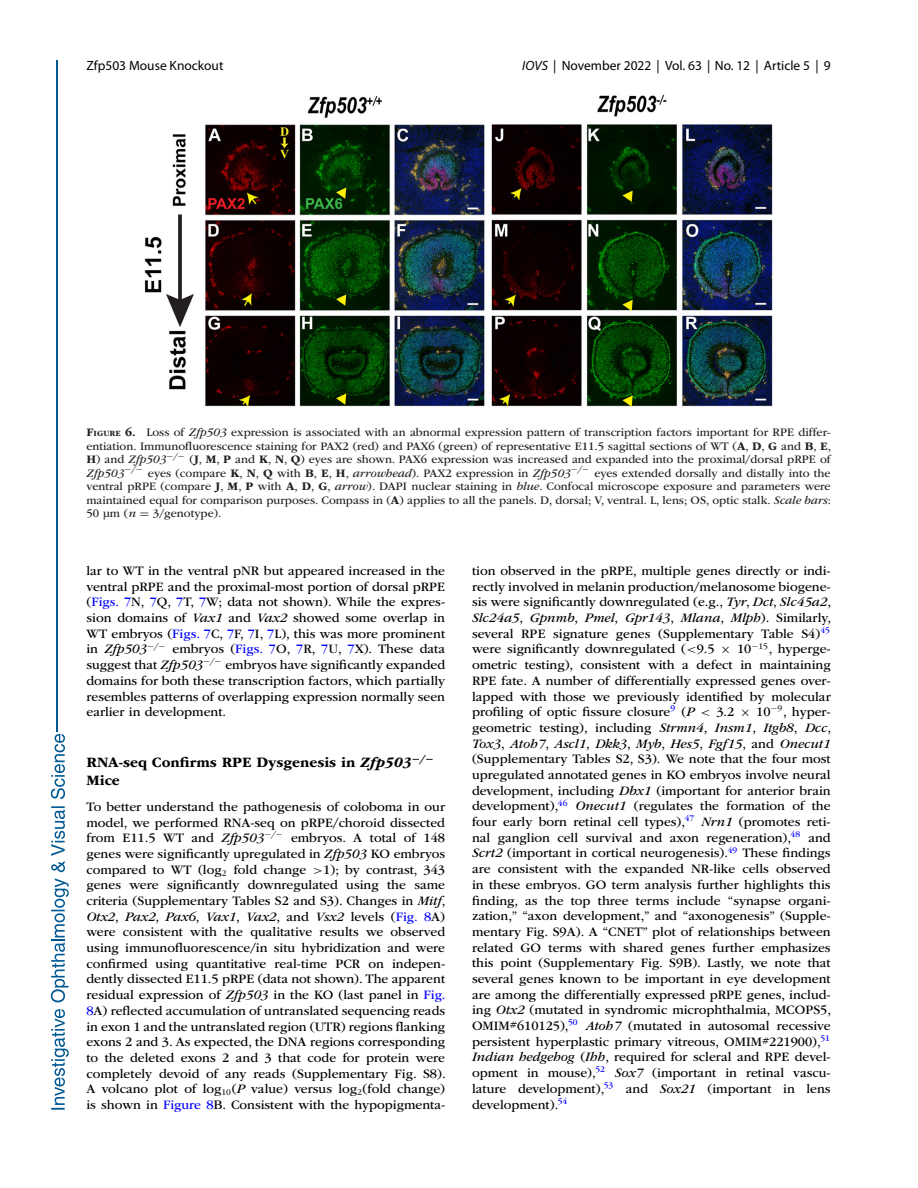
<style>
.page{position:relative;width:918px;height:1188px;background:#fff}
.page>*{position:absolute;margin:0;border:0;box-sizing:border-box;transform-origin:0 0}
.t1{font:700 15px/18px "ITC Garamond Std";color:#000}
.t2{font:13.5px/15.8px "ITC Garamond Std";color:#000;text-align:justify}
.t3{font:13.5px "Myriad Pro";color:#000}
.t4{font:12px/13.5px "ITC Garamond Std";color:#231f20;text-align:justify}
.s1{font-style:italic}
.s2{font-weight:700}
.s3{font-weight:700;font-size:8.4px}
.s4{font-family:"MTSY"}
.s5{color:#00f}
.s6{font-family:"RMTMI"}
</style>
<div class="page">
<hr style="left:57px;top:60px;width:1px;height:672px;background:#005892">
<svg style="left:51px;top:734px;width:18px;height:376px"></svg>
<img style="left:144px;top:94px;width:629px;height:314px">
<p class="t3" style="left:86px;top:57px;width:139px">Zfp503 Mouse Knockout</p>
<p class="t3" style="left:522px;top:57px;width:310px"><span class="s1">IOVS</span> | November 2022 | Vol. 63 | No. 12 | Article 5 | 9</p>
<p class="t4" style="left:86px;top:427px;width:746px"><span class="s2">F</span><span class="s3">IGURE</span> <span class="s2">6.</span> Loss of <span class="s1">Zfp503</span> expression is associated with an abnormal expression pattern of transcription factors important for RPE differ&shy;entiation. Immunofluorescence staining for PAX2 (red) and PAX6 (green) of representative E11.5 sagittal sections of WT (<span class="s2">A</span>, <span class="s2">D</span>, <span class="s2">G</span> and <span class="s2">B</span>, <span class="s2">E</span>, <span class="s2">H</span>) and <span class="s1">Zfp503</span><sup>−</sup><sup>/</sup><sup>−</sup> (<span class="s2">J</span>, <span class="s2">M</span>, <span class="s2">P</span> and <span class="s2">K</span>, <span class="s2">N</span>, <span class="s2">Q</span>) eyes are shown. PAX6 expression was increased and expanded into the proximal/dorsal pRPE of <span class="s1">Zfp503</span><sup>−</sup><sup>/</sup><sup>−</sup> eyes (compare <span class="s2">K</span>, <span class="s2">N</span>, <span class="s2">Q</span> with <span class="s2">B</span>, <span class="s2">E</span>, <span class="s2">H</span>, <span class="s1">arrowhead</span>). PAX2 expression in <span class="s1">Zfp503</span><sup>−</sup><sup>/</sup><sup>−</sup> eyes extended dorsally and distally into the ventral pRPE (compare <span class="s2">J</span>, <span class="s2">M</span>, <span class="s2">P</span> with <span class="s2">A</span>, <span class="s2">D</span>, <span class="s2">G</span>, <span class="s1">arrow</span>). DAPI nuclear staining in <span class="s1">blue</span>. Confocal microscope exposure and parameters were maintained equal for comparison purposes. Compass in (<span class="s2">A</span>) applies to all the panels. D, dorsal; V, ventral. L, lens; OS, optic stalk. <span class="s1">Scale bars</span>:<br>50 μm (<span class="s1">n</span> <span class="s4">=</span> 3/genotype).</p>
<p class="t2" style="left:86px;top:564px;width:360px">lar to WT in the ventral pNR but appeared increased in the ventral pRPE and the proximal-most portion of dorsal pRPE (<span class="s5">Figs. 7</span>N, <span class="s5">7</span>Q, <span class="s5">7</span>T, <span class="s5">7</span>W; data not shown). While the expres&shy;sion domains of <span class="s1">Vax1</span> and <span class="s1">Vax2</span> showed some overlap in WT embryos (<span class="s5">Figs. 7</span>C, <span class="s5">7</span>F, <span class="s5">7</span>I, <span class="s5">7</span>L), this was more prominent in <span class="s1">Zfp503</span><sup>−</sup><sup>/</sup><sup>−</sup> embryos (<span class="s5">Figs. 7</span>O, <span class="s5">7</span>R, <span class="s5">7</span>U, <span class="s5">7</span>X). These data suggest that <span class="s1">Zfp503</span><sup>−</sup><sup>/</sup><sup>−</sup> embryos have significantly expanded domains for both these transcription factors, which partially resembles patterns of overlapping expression normally seen earlier in development.</p>
<p class="t1" style="left:86px;top:755px;width:349px">RNA-seq Confirms RPE Dysgenesis in <span class="s1">Zfp503</span><sup>−</sup><sup>/</sup><sup>−<br></sup>Mice</p>
<p class="t2" style="left:86px;top:800px;width:361px">To better understand the pathogenesis of coloboma in our model, we performed RNA-seq on pRPE/choroid dissected from E11.5 WT and <span class="s1">Zfp503</span><sup>−</sup><sup>/</sup><sup>−</sup> embryos. A total of 148 genes were significantly upregulated in <span class="s1">Zfp503</span> KO embryos compared to WT (log<sub>2</sub> fold change <span class="s6">&gt;</span>1); by contrast, 343 genes were significantly downregulated using the same criteria (Supplementary Tables S2 and S3). Changes in <span class="s1">Mitf</span>, <span class="s1">Otx2</span>, <span class="s1">Pax2</span>, <span class="s1">Pax6</span>, <span class="s1">Vax1</span>, <span class="s1">Vax2</span>, and <span class="s1">Vsx2</span> levels (<span class="s5">Fig. 8</span>A) were consistent with the qualitative results we observed using immunofluorescence/in situ hybridization and were confirmed using quantitative real-time PCR on indepen&shy;dently dissected E11.5 pRPE (data not shown). The apparent residual expression of <span class="s1">Zfp503</span> in the KO (last panel in <span class="s5">Fig.<br>8</span>A) reflected accumulation of untranslated sequencing reads in exon 1 and the untranslated region (UTR) regions flanking exons 2 and 3. As expected, the DNA regions corresponding to the deleted exons 2 and 3 that code for protein were completely devoid of any reads (Supplementary Fig. S8).<br>A volcano plot of log<sub>10</sub>(<span class="s1">P</span> value) versus log<sub>2</sub>(fold change) is shown in <span class="s5">Figure 8</span>B. Consistent with the hypopigmenta-</p>
<p class="t2" style="left:472px;top:564px;width:361px">tion observed in the pRPE, multiple genes directly or indi&shy;rectly involved in melanin production/melanosome biogene&shy;sis were significantly downregulated (e.g., <span class="s1">Tyr</span>, <span class="s1">Dct</span>, <span class="s1">Slc45a2</span>, <span class="s1">Slc24a5</span>, <span class="s1">Gpnmb</span>, <span class="s1">Pmel</span>, <span class="s1">Gpr143</span>, <span class="s1">Mlana</span>, <span class="s1">Mlph</span>). Similarly, several RPE signature genes (Supplementary Table S4)<sup>45 </sup>were significantly downregulated (<span class="s6">&lt;</span>9.5 <span class="s4">×</span> 10<sup>−</sup><sup>15</sup>, hyperge&shy;ometric testing), consistent with a defect in maintaining RPE fate. A number of differentially expressed genes over&shy;lapped with those we previously identified by molecular profiling of optic fissure closure<sup>9</sup> (<span class="s1">P</span> <span class="s6">&lt;</span> 3.2 <span class="s4">×</span> 10<sup>−</sup><sup>9</sup>, hyper&shy;geometric testing), including <span class="s1">Strmn4</span>, <span class="s1">Insm1</span>, <span class="s1">Itgb8</span>, <span class="s1">Dcc</span>, <span class="s1">Tox3</span>, <span class="s1">Atoh7</span>, <span class="s1">Ascl1</span>, <span class="s1">Dkk3</span>, <span class="s1">Myb</span>, <span class="s1">Hes5</span>, <span class="s1">Fgf15</span>, and <span class="s1">Onecut1 </span>(Supplementary Tables S2, S3)<span class="s1">.</span> We note that the four most upregulated annotated genes in KO embryos involve neural development, including <span class="s1">Dbx1</span> (important for anterior brain development),<sup>46</sup> <span class="s1">Onecut1</span> (regulates the formation of the four early born retinal cell types),<sup>47</sup> <span class="s1">Nrn1</span> (promotes reti&shy;nal ganglion cell survival and axon regeneration),<sup>48</sup> and <span class="s1">Scrt2</span> (important in cortical neurogenesis).<sup>49</sup> These findings are consistent with the expanded NR-like cells observed in these embryos. GO term analysis further highlights this finding, as the top three terms include “synapse organi&shy;zation,” “axon development,” and “axonogenesis” (Supple&shy;mentary Fig. S9A). A “CNET” plot of relationships between related GO terms with shared genes further emphasizes this point (Supplementary Fig. S9B). Lastly, we note that several genes known to be important in eye development are among the differentially expressed pRPE genes, includ&shy;ing <span class="s1">Otx2</span> (mutated in syndromic microphthalmia, MCOPS5, OMIM#610125),<sup>50</sup> <span class="s1">Atoh7</span> (mutated in autosomal recessive persistent hyperplastic primary vitreous, OMIM#221900),<sup>51<br></sup><span class="s1">Indian hedgehog</span> (<span class="s1">Ihh</span>, required for scleral and RPE devel&shy;opment in mouse),<sup>52</sup> <span class="s1">Sox7</span> (important in retinal vascu&shy;lature development),<sup>53</sup> and <span class="s1">Sox21</span> (important in lens development).<sup>54</sup></p>
</div>
